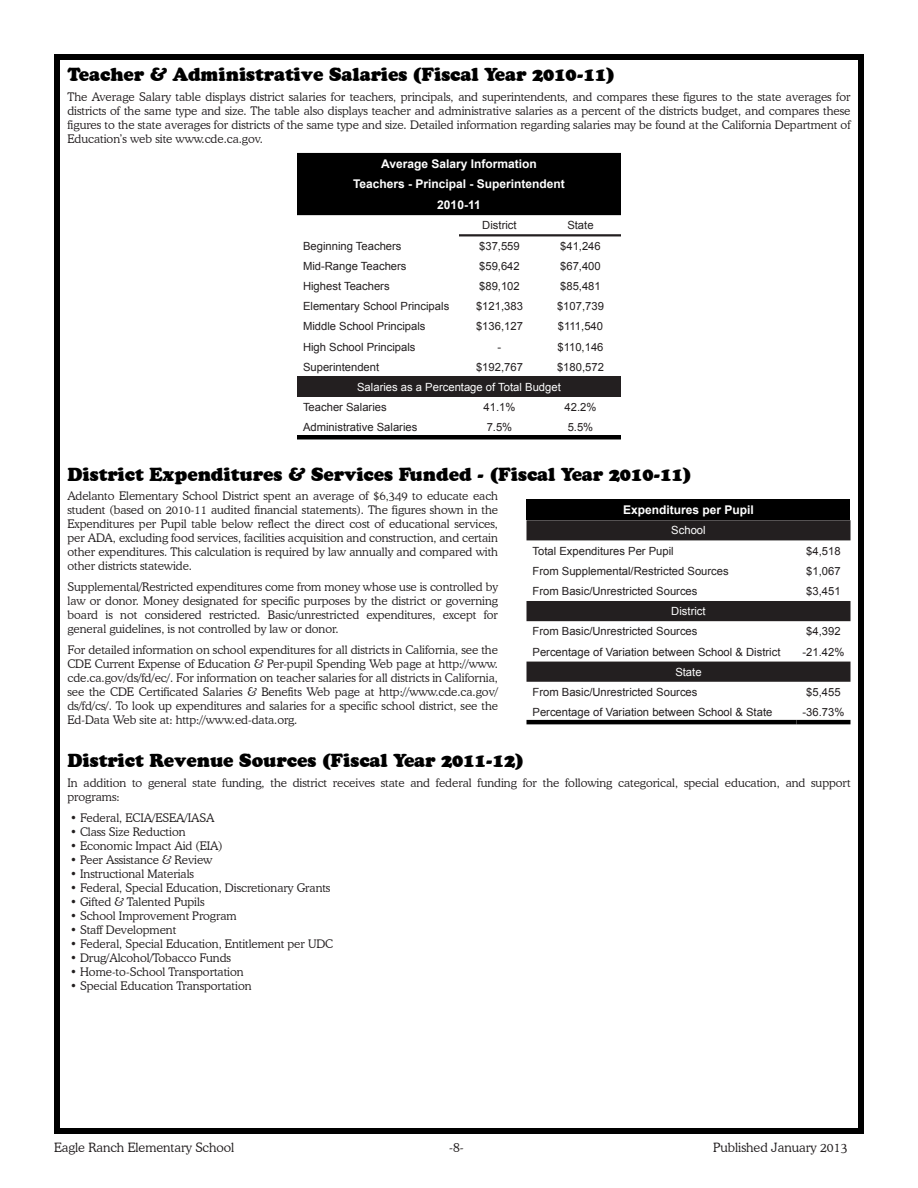
<style>
.page{position:relative;width:918px;height:1188px;background:#fff}
.page>*{position:absolute;margin:0;border:0;box-sizing:border-box;transform-origin:0 0}
.Element_Header{font:900 18px "Cooper BT";color:#000}
.t1{font:300 12.75px "Cooper BT";color:#231f20}
.t2{font:700 12px/20.7px "Arial";color:#fff;text-align:center}
.Body_Text_-_Left_Jus{font:300 11.7px/14.1px "Cooper BT";color:#231f20;text-align:justify}
.Bullets_-_Cell_Inden{font:300 11.7px "Cooper BT";color:#231f20}
.t3{font:11.25px/20.2px "Arial";color:#231f20}
.t4{font:11.25px "Arial";color:#fff}
.s1{color:#fff}
</style>
<div class="page">
<div style="left:54px;top:54px;width:810px;height:1080px;border:6px solid #000"></div>
<div style="left:297px;top:153px;width:324px;height:62px;background:#000"></div>
<div style="left:297px;top:377px;width:324px;height:20px;background:#231f20"></div>
<hr style="left:540px;top:234px;width:81px;height:2px;background:#231f20">
<hr style="left:459px;top:234px;width:81px;height:2px;background:#231f20">
<div style="left:297px;top:435px;width:162px;height:5px;background:#000"></div>
<div style="left:459px;top:435px;width:81px;height:5px;background:#000"></div>
<div style="left:540px;top:435px;width:81px;height:5px;background:#000"></div>
<div style="left:526px;top:500px;width:324px;height:20px;background:#000"></div>
<svg style="left:526px;top:520px;width:324px;height:162px"></svg>
<hr style="left:526px;top:720px;width:270px;height:4px;background:#000">
<hr style="left:796px;top:720px;width:54px;height:4px;background:#000">
<p class="Element_Header" style="left:68px;top:64px;width:549px">Teacher &amp; Administrative Salaries (Fiscal Year 2010-11)</p>
<p class="Body_Text_-_Left_Jus" style="left:68px;top:89px;width:785px">The Average Salary table displays district salaries for teachers, principals, and superintendents, and compares these figures to the state averages for districts of the same type and size. The table also displays teacher and administrative salaries as a percent of the districts budget, and compares these figures to the state averages for districts of the same type and size. Detailed information regarding salaries may be found at the California Department of Education’s web site www.cde.ca.gov.</p>
<p class="t2" style="left:353px;top:154px;width:213px">Average Salary Information<br>Teachers - Principal - Superintendent<br>2010-11</p>
<p class="t3" style="left:482px;top:215px;width:36px">District</p>
<p class="t3" style="left:567px;top:215px;width:28px">State</p>
<p class="t3" style="left:303px;top:236px;width:100px">Beginning Teachers</p>
<p class="t3" style="left:479px;top:236px;width:42px">$37,559</p>
<p class="t3" style="left:560px;top:236px;width:42px">$41,246</p>
<p class="t3" style="left:303px;top:256px;width:105px">Mid-Range Teachers</p>
<p class="t3" style="left:479px;top:256px;width:42px">$59,642</p>
<p class="t3" style="left:560px;top:256px;width:42px">$67,400</p>
<p class="t3" style="left:303px;top:276px;width:88px">Highest Teachers</p>
<p class="t3" style="left:479px;top:276px;width:42px">$89,102</p>
<p class="t3" style="left:560px;top:276px;width:42px">$85,481</p>
<p class="t3" style="left:303px;top:296px;width:148px">Elementary School Principals</p>
<p class="t3" style="left:476px;top:296px;width:48px">$121,383</p>
<p class="t3" style="left:557px;top:296px;width:48px">$107,739</p>
<p class="t3" style="left:303px;top:316px;width:124px">Middle School Principals</p>
<p class="t3" style="left:476px;top:316px;width:48px">$136,127</p>
<p class="t3" style="left:558px;top:316px;width:47px">$111,540</p>
<p class="t3" style="left:303px;top:337px;width:114px">High School Principals</p>
<p class="t3" style="left:498px;top:337px;width:5px">-</p>
<p class="t3" style="left:557px;top:337px;width:48px">$110,146</p>
<p class="t3" style="left:303px;top:357px;width:78px">Superintendent</p>
<p class="t3" style="left:476px;top:357px;width:48px">$192,767</p>
<p class="t3" style="left:557px;top:357px;width:48px">$180,572</p>
<p class="t4" style="left:357px;top:380px;width:205px">Salaries as a Percentage of Total Budget</p>
<p class="t3" style="left:303px;top:397px;width:85px">Teacher Salaries</p>
<p class="t3" style="left:484px;top:397px;width:33px">41.1%</p>
<p class="t3" style="left:565px;top:397px;width:33px">42.2%</p>
<p class="t3" style="left:303px;top:417px;width:116px">Administrative Salaries</p>
<p class="t3" style="left:487px;top:417px;width:27px">7.5%</p>
<p class="t3" style="left:568px;top:417px;width:27px">5.5%</p>
<p class="Element_Header" style="left:68px;top:463px;width:626px">District Expenditures &amp; Services Funded - (Fiscal Year 2010-11)</p>
<p class="Body_Text_-_Left_Jus" style="left:68px;top:489px;width:432px">Adelanto Elementary School District spent an average of $6,349 to educate each student (based on 2010-11 audited financial statements). The figures shown in the Expenditures per Pupil table below reflect the direct cost of educational services, per ADA, excluding food services, facilities acquisition and construction, and certain other expenditures. This calculation is required by law annually and compared with other districts statewide.</p>
<p class="Body_Text_-_Left_Jus" style="left:68px;top:580px;width:432px">Supplemental/Restricted expenditures come from money whose use is controlled by law or donor. Money designated for specific purposes by the district or governing board is not considered restricted. Basic/unrestricted expenditures, except for general guidelines, is not controlled by law or donor.</p>
<p class="Body_Text_-_Left_Jus" style="left:68px;top:643px;width:432px">For detailed information on school expenditures for all districts in California, see the CDE Current Expense of Education &amp; Per-pupil Spending Web page at http://www. cde.ca.gov/ds/fd/ec/. For information on teacher salaries for all districts in California, see the CDE Certificated Salaries &amp; Benefits Web page at http://www.cde.ca.gov/ ds/fd/cs/. To look up expenditures and salaries for a specific school district, see the Ed-Data Web site at: http://www.ed-data.org.</p>
<p class="Element_Header" style="left:68px;top:750px;width:458px">District Revenue Sources (Fiscal Year 2011-12)</p>
<p class="Body_Text_-_Left_Jus" style="left:68px;top:776px;width:785px">In addition to general state funding, the district receives state and federal funding for the following categorical, special education, and support programs:</p>
<p class="Bullets_-_Cell_Inden" style="left:70px;top:810px;width:146px">• Federal, ECIA/ESEA/IASA</p>
<p class="Bullets_-_Cell_Inden" style="left:70px;top:825px;width:117px">• Class Size Reduction</p>
<p class="Bullets_-_Cell_Inden" style="left:70px;top:839px;width:154px">• Economic Impact Aid (EIA)</p>
<p class="Bullets_-_Cell_Inden" style="left:70px;top:853px;width:144px">• Peer Assistance &amp; Review</p>
<p class="Bullets_-_Cell_Inden" style="left:70px;top:867px;width:125px">• Instructional Materials</p>
<p class="Bullets_-_Cell_Inden" style="left:70px;top:881px;width:262px">• Federal, Special Education, Discretionary Grants</p>
<p class="Bullets_-_Cell_Inden" style="left:70px;top:895px;width:136px">• Gifted &amp; Talented Pupils</p>
<p class="Bullets_-_Cell_Inden" style="left:70px;top:909px;width:168px">• School Improvement Program</p>
<p class="Bullets_-_Cell_Inden" style="left:70px;top:923px;width:108px">• Staff Development</p>
<p class="Bullets_-_Cell_Inden" style="left:70px;top:937px;width:265px">• Federal, Special Education, Entitlement per UDC</p>
<p class="Bullets_-_Cell_Inden" style="left:70px;top:951px;width:162px">• Drug/Alcohol/Tobacco Funds</p>
<p class="Bullets_-_Cell_Inden" style="left:70px;top:965px;width:175px">• Home-to-School Transportation</p>
<p class="Bullets_-_Cell_Inden" style="left:70px;top:979px;width:183px">• Special Education Transportation</p>
<p class="t2" style="left:623px;top:500px;width:132px">Expenditures per Pupil</p>
<p class="t3" style="left:532px;top:520px;width:175px;text-indent:139px"><span class="s1">School<br></span>Total Expenditures Per Pupil</p>
<p class="t3" style="left:806px;top:541px;width:36px">$4,518</p>
<p class="t3" style="left:532px;top:561px;width:198px">From Supplemental/Restricted Sources</p>
<p class="t3" style="left:806px;top:561px;width:36px">$1,067</p>
<p class="t3" style="left:532px;top:581px;width:167px">From Basic/Unrestricted Sources</p>
<p class="t3" style="left:806px;top:581px;width:36px">$3,451</p>
<p class="t3" style="left:532px;top:601px;width:175px;text-indent:139px"><span class="s1">District<br></span>From Basic/Unrestricted Sources</p>
<p class="t3" style="left:806px;top:621px;width:36px">$4,392</p>
<p class="t3" style="left:532px;top:642px;width:250px">Percentage of Variation between School &amp; District</p>
<p class="t3" style="left:803px;top:642px;width:43px">-21.42%</p>
<p class="t3" style="left:532px;top:662px;width:171px;text-indent:143px"><span class="s1">State<br></span>From Basic/Unrestricted Sources</p>
<p class="t3" style="left:806px;top:682px;width:36px">$5,455</p>
<p class="t3" style="left:532px;top:702px;width:241px">Percentage of Variation between School &amp; State</p>
<p class="t3" style="left:803px;top:702px;width:43px">-36.73%</p>
<p class="t1" style="left:54px;top:1140px;width:182px">Eagle Ranch Elementary School</p>
<p class="t1" style="left:449px;top:1140px;width:16px">-8-</p>
<p class="t1" style="left:713px;top:1140px;width:136px">Published January 2013</p>
</div>
